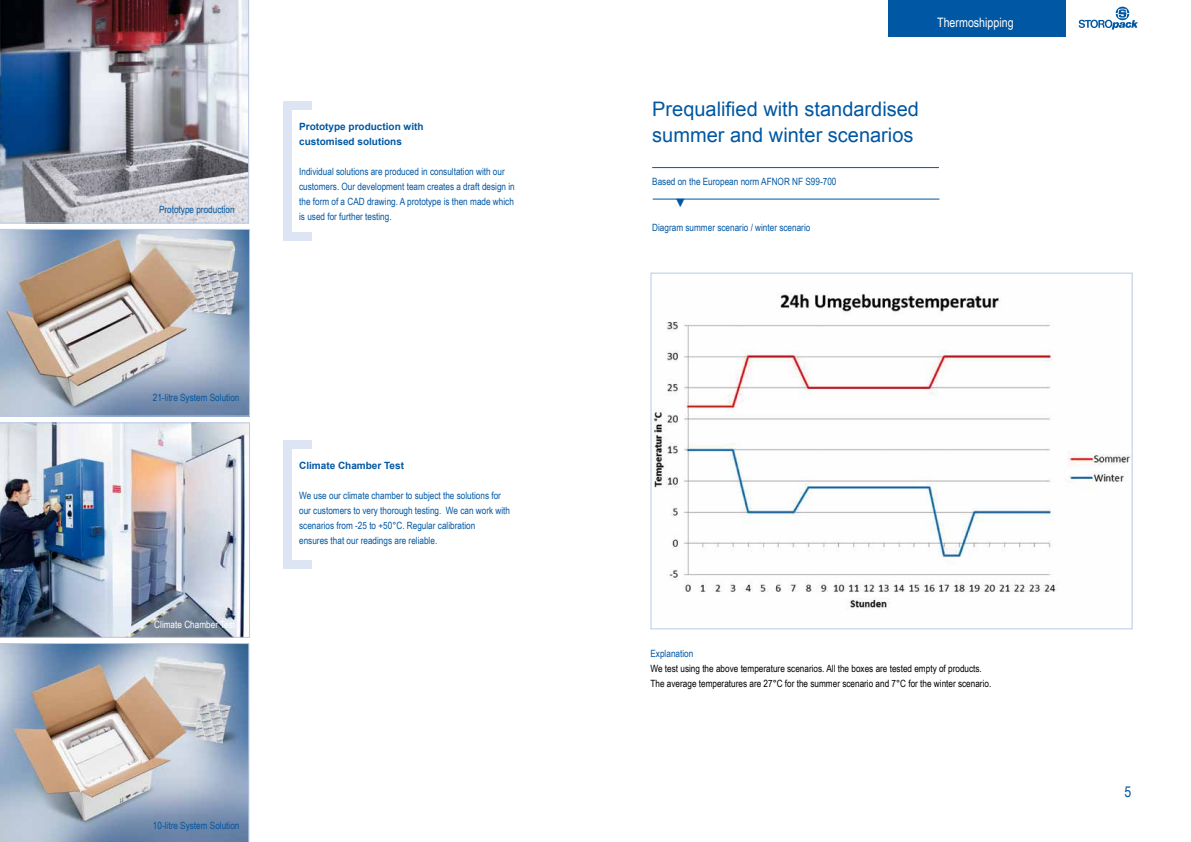
<style>
.page{position:relative;width:1191px;height:842px;background:#fff}
.page>*{position:absolute;margin:0;border:0;box-sizing:border-box;transform-origin:0 0}
.t1{font:20px/26px "Arial";color:#0057a3}
.t2{font:15px "Arial Narrow";color:#0057a3}
.t3{font:13px "Arial Narrow";color:#fff}
.t4{font:12px "Times New Roman";color:#0057a3}
.t5{font:10px/15px "Arial Narrow";color:#0057a3}
.t6{font:10px/15px "Arial Narrow";color:#000}
.t7{font:700 10px/15px "Arial";color:#0057a3}
.t8{font:10px "Arial Narrow";color:#fff}
</style>
<div class="page">
<div style="left:888px;top:0;width:177px;height:37px;background:#0057a3"></div>
<svg style="left:1078px;top:7px;width:60px;height:23px"></svg>
<div style="left:283px;top:108px;width:9px;height:128px;background:#dde4f3"></div>
<div style="left:283px;top:102px;width:29px;height:8px;background:#dde4f3"></div>
<div style="left:283px;top:232px;width:29px;height:8px;background:#dde4f3"></div>
<hr style="left:652px;top:167px;width:287px;height:1px;background:#0057a3">
<hr style="left:653px;top:199px;width:286px;height:1px;background:#0057a3">
<img style="left:0;top:0;width:249px;height:223px">
<img style="left:0;top:422px;width:250px;height:216px">
<img style="left:0;top:229px;width:250px;height:188px">
<svg style="left:0;top:643px;width:249px;height:199px;background:#abafb8"></svg>
<img style="left:653px;top:293px;width:477px;height:316px">
<div style="left:283px;top:447px;width:9px;height:117px;background:#dde4f3"></div>
<div style="left:283px;top:440px;width:29px;height:9px;background:#dde4f3"></div>
<div style="left:283px;top:560px;width:29px;height:8px;background:#dde4f3"></div>
<p class="t5" style="left:159px;top:202px;width:77px">Prototype production</p>
<p class="t7" style="left:299px;top:120px;width:126px">Prototype production with customised solutions</p>
<p class="t5" style="left:299px;top:164px;width:217px">Individual solutions are produced in consultation with our customers. Our development team creates a draft design in the form of a CAD drawing. A prototype is then made which is used for further testing.</p>
<p class="t5" style="left:153px;top:390px;width:88px">21-litre System Solution</p>
<p class="t8" style="left:154px;top:617px;width:82px">Climate Chamber Test</p>
<p class="t7" style="left:299px;top:458px;width:106px">Climate Chamber Test</p>
<p class="t5" style="left:299px;top:488px;width:212px">We use our climate chamber to subject the solutions for our customers to very thorough testing. We can work with scenarios from -25 to +50°C. Regular calibration<br>ensures that our readings are reliable.</p>
<p class="t5" style="left:153px;top:818px;width:88px">10-litre System Solution</p>
<h3 class="t3" style="left:937px;top:13px;width:78px">Thermoshipping</h3>
<h1 class="t1" style="left:652px;top:96px;width:268px">Prequalified with standardised summer and winter scenarios</h1>
<p class="t5" style="left:652px;top:173px;width:186px">Based on the European norm AFNOR NF S99-700</p>
<p class="t4" style="left:674px;top:195px;width:13px">▼</p>
<p class="t5" style="left:652px;top:219px;width:160px">Diagram summer scenario / winter scenario</p>
<p class="t5" style="left:650px;top:646px;width:44px">Explanation</p>
<p class="t6" style="left:650px;top:661px;width:342px">We test using the above temperature scenarios. All the boxes are tested empty of products.<br>The average temperatures are 27°C for the summer scenario and 7°C for the winter scenario.</p>
<h2 class="t2" style="left:1124px;top:780px;width:8px">5</h2>
</div>
